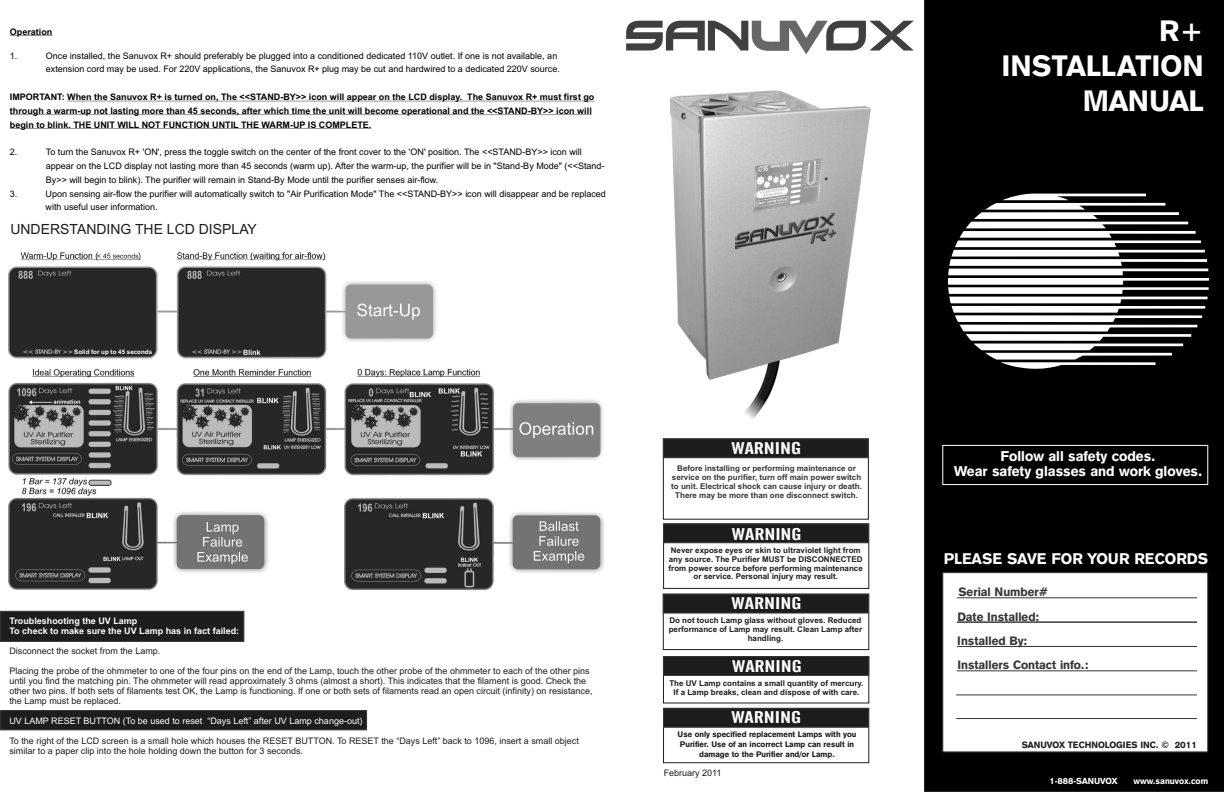
<style>
.page{position:relative;width:1224px;height:792px;background:#fff}
.page>*{position:absolute;margin:0;border:0;box-sizing:border-box;transform-origin:0 0}
.t1{font:29.2px/34.9px "Gothic 725 BT Black A";color:#fff;text-align:right}
.t2{font:16.8px "Alternate Gothic No 2 BT";color:#fff;scale:1.43 1}
.t3{font:15.3px "Gothic 725 BT Black A";color:#fff}
.t4{font:14px/15.4px "Gothic 725 BT Black A";color:#fff;text-align:center}
.t5{font:14px "Arial";color:#1d1d1d}
.t6{font:12px/25px "Gothic 725 BT Black A";color:#363636}
.t7{font:9.1px "Gothic 725 BT Black A";color:#1d1d1d}
.t8{font:9px/13.8px "Arial";color:#000}
.t9{font:9px/10.1px "Arial";color:#1d1d1d}
.t10{font:700 9px/13.8px "Arial";color:#000}
.t11{font:700 9px/10.1px "Arial";color:#fff}
.t12{font:9px "Arial";color:#fff}
.t13{font:8.6px "Gothic 725 BT Black A";color:#fff}
.t14{font:700 8px/8.9px "Arial";color:#1d1d1d;text-align:center}
.t15{font:700 8px/8.9px "Arial";color:#363636;text-align:center}
.t16{font:8px/9.6px "Gothic 725 BT Black A";color:#1d1d1d;text-align:center}
.t17{font:700 6.2px "Arial";color:#fff}
</style>
<div class="page">
<hr style="left:10px;top:36px;width:42px;height:1px;background:#000">
<hr style="left:67px;top:101px;width:527px;height:1px;background:#000">
<hr style="left:10px;top:115px;width:582px;height:1px;background:#000">
<hr style="left:10px;top:128px;width:361px;height:1px;background:#000">
<svg style="left:626px;top:21px;width:288px;height:33px"></svg>
<div style="left:925px;top:0;width:299px;height:792px;background:#000"></div>
<svg style="left:943px;top:572px;width:265px;height:180px"></svg>
<div style="left:953px;top:597px;width:246px;height:26px;border:1px solid #363636"></div>
<div style="left:953px;top:622px;width:246px;height:25px;border:1px solid #363636"></div>
<div style="left:953px;top:646px;width:246px;height:25px;border:1px solid #363636"></div>
<hr style="left:952px;top:595px;width:4px;height:78px;background:#fff">
<hr style="left:1197px;top:595px;width:3px;height:78px;background:#fff">
<hr style="left:956px;top:694px;width:241px;height:1px;background:#363636">
<hr style="left:956px;top:718px;width:241px;height:1px;background:#363636">
<svg style="left:948px;top:194px;width:261px;height:175px"></svg>
<div style="left:942px;top:445px;width:266px;height:40px;border:1px solid #fff"></div>
<div style="left:663px;top:438px;width:206px;height:82px;border:1px solid #1d1d1d"></div>
<svg style="left:663px;top:439px;width:205px;height:19px;background:#1f1f1f"></svg>
<div style="left:663px;top:523px;width:206px;height:66px;border:1px solid #1d1d1d"></div>
<svg style="left:663px;top:524px;width:206px;height:19px;background:#1f1f1f"></svg>
<div style="left:663px;top:594px;width:206px;height:56px;border:1px solid #1d1d1d"></div>
<svg style="left:663px;top:594px;width:206px;height:19px;background:#1e1e1e"></svg>
<svg style="left:663px;top:656px;width:206px;height:20px;background:#202020"></svg>
<div style="left:663px;top:708px;width:206px;height:55px;border:1px solid #1d1d1d"></div>
<div style="left:663px;top:708px;width:206px;height:19px;background:#1d1d1d"></div>
<img style="left:744px;top:380px;width:32px;height:39px">
<img style="left:672px;top:132px;width:28px;height:222px">
<img style="left:671px;top:91px;width:146px;height:41px">
<img style="left:700px;top:107px;width:171px;height:273px">
<svg style="left:816px;top:284px;width:11px;height:9px"></svg>
<svg style="left:814px;top:316px;width:8px;height:8px"></svg>
<img style="left:735px;top:214px;width:101px;height:35px">
<img style="left:754px;top:159px;width:68px;height:55px">
<svg style="left:733px;top:303px;width:13px;height:10px"></svg>
<svg style="left:734px;top:338px;width:11px;height:8px"></svg>
<svg style="left:0;top:611px;width:244px;height:31px;background:#1f1f1f"></svg>
<img style="left:9px;top:251px;width:595px;height:338px">
<svg style="left:0;top:710px;width:367px;height:20px;background:#1f1f1f"></svg>
<img style="left:73px;top:348px;width:76px;height:8px">
<p class="t10" style="left:10px;top:26px;width:44px">Operation</p>
<p class="t8" style="left:10px;top:49px;width:9px">1.</p>
<p class="t8" style="left:46px;top:49px;width:516px">Once installed, the Sanuvox R+ should preferably be plugged into a conditioned dedicated 110V outlet. If one is not available, an extension cord may be used. For 220V applications, the Sanuvox R+ plug may be cut and hardwired to a dedicated 220V source.</p>
<p class="t10" style="left:10px;top:91px;width:586px">IMPORTANT: When the Sanuvox R+ is turned on, The &lt;&lt;STAND-BY&gt;&gt; icon will appear on the LCD display. The Sanuvox R+ must first go through a warm-up not lasting more than 45 seconds, after which time the unit will become operational and the &lt;&lt;STAND-BY&gt;&gt; icon will begin to blink. THE UNIT WILL NOT FUNCTION UNTIL THE WARM-UP IS COMPLETE.</p>
<p class="t8" style="left:10px;top:146px;width:9px">2.</p>
<p class="t8" style="left:46px;top:146px;width:560px">To turn the Sanuvox R+ 'ON', press the toggle switch on the center of the front cover to the 'ON' position. The &lt;&lt;STAND-BY&gt;&gt; icon will appear on the LCD display not lasting more than 45 seconds (warm up). After the warm-up, the purifier will be in "Stand-By Mode" (&lt;&lt;Stand-<br>By&gt;&gt; will begin to blink). The purifier will remain in Stand-By Mode until the purifier senses air-flow.</p>
<p class="t8" style="left:10px;top:187px;width:9px">3.</p>
<p class="t8" style="left:46px;top:187px;width:562px">Upon sensing air-flow the purifier will automatically switch to "Air Purification Mode" The &lt;&lt;STAND-BY&gt;&gt; icon will disappear and be replaced with useful user information.</p>
<h3 class="t5" style="left:10px;top:224px;width:248px">UNDERSTANDING THE LCD DISPLAY</h3>
<p class="t17" style="left:74px;top:350px;width:79px">Solid for up to 45 seconds</p>
<p class="t11" style="left:9px;top:616px;width:231px">Troubleshooting the UV Lamp<br>To check to make sure the UV Lamp has in fact failed:</p>
<p class="t9" style="left:9px;top:646px;width:153px">Disconnect the socket from the Lamp.</p>
<p class="t9" style="left:9px;top:666px;width:585px">Placing the probe of the ohmmeter to one of the four pins on the end of the Lamp, touch the other probe of the ohmmeter to each of the other pins until you find the matching pin. The ohmmeter will read approximately 3 ohms (almost a short). This indicates that the filament is good. Check the other two pins. If both sets of filaments test OK, the Lamp is functioning. If one or both sets of filaments read an open circuit (infinity) on resistance, the Lamp must be replaced.</p>
<p class="t9" style="left:9px;top:737px;width:571px">To the right of the LCD screen is a small hole which houses the RESET BUTTON. To RESET the “Days Left” back to 1096, insert a small object similar to a paper clip into the hole holding down the button for 3 seconds.</p>
<p class="t12" style="left:9px;top:718px;width:355px">UV LAMP RESET BUTTON (To be used to reset “Days Left” after UV Lamp change-out)</p>
<h2 class="t2" style="left:731px;top:441px;width:50px">WARNING</h2>
<p class="t15" style="left:671px;top:465px;width:192px">Before installing or performing maintenance or service on the purifier, turn off main power switch to unit. Electrical shock can cause injury or death.<br>There may be more than one disconnect switch.</p>
<h2 class="t2" style="left:732px;top:527px;width:50px">WARNING</h2>
<p class="t14" style="left:669px;top:546px;width:196px">Never expose eyes or skin to ultraviolet light from any source. The Purifier MUST be DISCONNECTED from power source before performing maintenance or service. Personal injury may result.</p>
<p class="t14" style="left:669px;top:617px;width:195px">Do not touch Lamp glass without gloves. Reduced performance of Lamp may result. Clean Lamp after handling.</p>
<h2 class="t2" style="left:732px;top:596px;width:50px">WARNING</h2>
<h2 class="t2" style="left:732px;top:659px;width:50px">WARNING</h2>
<p class="t14" style="left:669px;top:680px;width:196px">The UV Lamp contains a small quantity of mercury.<br>If a Lamp breaks, clean and dispose of with care.</p>
<h2 class="t2" style="left:731px;top:710px;width:50px">WARNING</h2>
<p class="t16" style="left:678px;top:730px;width:180px">Use only specified replacement Lamps with you<br>Purifier. Use of an incorrect Lamp can result in damage to the Purifier and/or Lamp.</p>
<p class="t9" style="left:664px;top:768px;width:59px">February 2011</p>
<h1 class="t1" style="left:1001px;top:16px;width:204px">R+<br>INSTALLATION<br>MANUAL</h1>
<h3 class="t4" style="left:954px;top:450px;width:250px">Follow all safety codes.<br>Wear safety glasses and work gloves.</h3>
<h3 class="t3" style="left:944px;top:553px;width:266px">PLEASE SAVE FOR YOUR RECORDS</h3>
<h3 class="t6" style="left:957px;top:580px;width:92px">Serial Number#<br>Date Installed:</h3>
<h3 class="t6" style="left:957px;top:629px;width:133px;line-height:24.6px">Installed By:<br>Installers Contact info.:</h3>
<p class="t7" style="left:1022px;top:741px;width:177px">SANUVOX TECHNOLOGIES INC. © 2011</p>
<p class="t13" style="left:1050px;top:778px;width:69px">1-888-SANUVOX</p>
<p class="t13" style="left:1134px;top:778px;width:76px">www.sanuvox.com</p>
</div>
